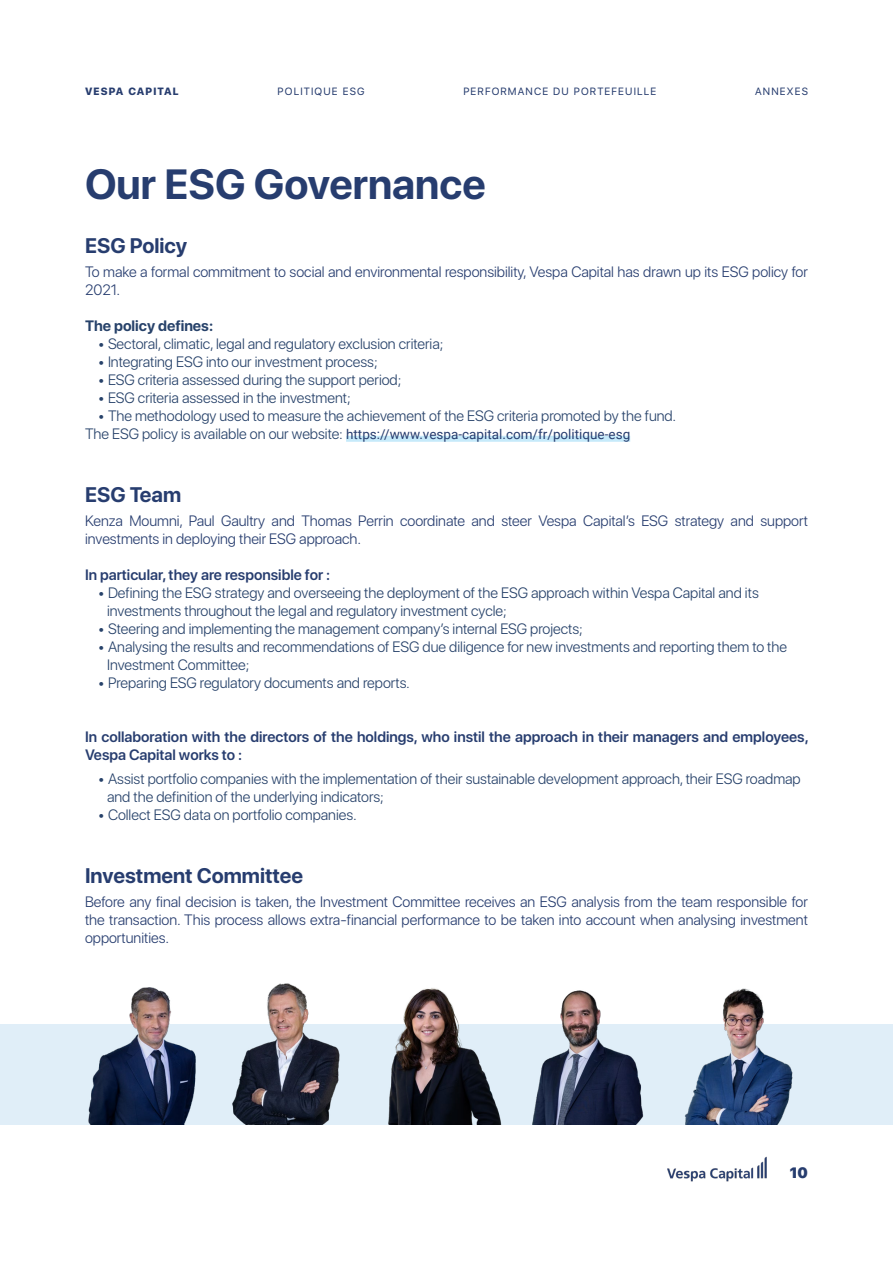
<style>
.page{position:relative;width:893px;height:1263px;background:#fff}
.page>*{position:absolute;margin:0;border:0;box-sizing:border-box;transform-origin:0 0}
.titre_C{font:700 42px "SF Pro Display";color:#273d6f}
.titre_C-2{font:700 21px "SF Pro Display";color:#273d6f}
.texte{font:300 15px "SF Pro Display";color:#27426a}
.texte-2{font:300 15px/18px "SF Pro Display";color:#273d6f}
.titre_D{font:600 15px/18px "SF Pro Display";color:#273d6f}
.texte-3{font:700 15px "SF Pro Display";color:#27426a}
.t1{font:900 15px "SF Pro Display";color:#273d6f}
.texte-4{font:13.5px "Roboto";color:#273d6f}
.titre_C-3{font:10.5px "SF Pro Display";letter-spacing:.11em;color:#273d6f}
.titre_C-4{font:800 10.5px "SF Pro Display";letter-spacing:.11em;color:#273d6f}
.s1{color:#fff}
.s2{font-family:"SF Pro Display";font-weight:300;font-size:15px;color:#27426a}
</style>
<div class="page">
<div style="left:0;top:1025px;width:893px;height:238px;background:#e0eef8"></div>
<div style="left:346px;top:436px;width:284px;height:6px;background:#c6eafa"></div>
<img style="left:361px;top:988px;width:144px;height:138px">
<img style="left:664px;top:988px;width:143px;height:138px">
<img style="left:513px;top:990px;width:143px;height:136px">
<img style="left:218px;top:983px;width:142px;height:143px">
<img style="left:76px;top:987px;width:142px;height:139px">
<div style="left:0;top:1126px;width:893px;height:137px;background:#fff"></div>
<img style="left:668px;top:1157px;width:99px;height:24px">
<p class="titre_C-4" style="left:85px;top:85px;width:95px">VESPA<span class="s1">.</span>CAPITAL</p>
<p class="titre_C-3" style="left:278px;top:83px;width:88px">POLITIQUE<span class="s1">.</span>ESG</p>
<p class="titre_C-3" style="left:463px;top:83px;width:194px">PERFORMANCE<span class="s1">.</span>DU<span class="s1">.</span>PORTEFEUILLE</p>
<p class="titre_C-3" style="left:755px;top:83px;width:54px">ANNEXES</p>
<p class="titre_C" style="left:85px;top:160px;width:402px">Our ESG Governance</p>
<p class="titre_C-2" style="left:85px;top:233px;width:104px">ESG Policy</p>
<p class="texte-2" style="left:85px;top:263px;width:724px">To make a formal commitment to social and environmental responsibility, Vespa Capital has drawn up its ESG policy for<br>2021.</p>
<p class="texte-3" style="left:85px;top:317px;width:130px">The policy defines:</p>
<p class="texte" style="left:98px;top:333px;width:347px">• Sectoral, climatic, legal and regulatory exclusion criteria;</p>
<p class="texte" style="left:98px;top:351px;width:281px">• Integrating ESG into our investment process;</p>
<p class="texte" style="left:98px;top:369px;width:305px">• ESG criteria assessed during the support period;</p>
<p class="texte" style="left:98px;top:387px;width:255px">• ESG criteria assessed in the investment;</p>
<p class="texte" style="left:98px;top:405px;width:580px">• The methodology used to measure the achievement of the ESG criteria promoted by the fund.</p>
<p class="texte-4" style="left:85px;top:424px;width:547px"><span class="s2">The ESG policy is available on our website:</span> https://www.vespa-capital.com/fr/politique-esg</p>
<p class="titre_C-2" style="left:85px;top:482px;width:98px">ESG Team</p>
<p class="texte-2" style="left:85px;top:512px;width:724px">Kenza Moumni, Paul Gaultry and Thomas Perrin coordinate and steer Vespa Capital’s ESG strategy and support investments in deploying their ESG approach.</p>
<p class="titre_D" style="left:85px;top:566px;width:247px">In particular, they are responsible for :</p>
<p class="texte" style="left:98px;top:582px;width:662px">• Defining the ESG strategy and overseeing the deployment of the ESG approach within Vespa Capital and its</p>
<p class="texte" style="left:107px;top:600px;width:401px">investments throughout the legal and regulatory investment cycle;</p>
<p class="texte" style="left:98px;top:618px;width:487px">• Steering and implementing the management company’s internal ESG projects;</p>
<p class="texte" style="left:98px;top:636px;width:691px">• Analysing the results and recommendations of ESG due diligence for new investments and reporting them to the</p>
<p class="texte" style="left:107px;top:654px;width:144px">Investment Committee;</p>
<p class="texte" style="left:98px;top:672px;width:314px">• Preparing ESG regulatory documents and reports.</p>
<p class="titre_D" style="left:85px;top:728px;width:725px">In collaboration with the directors of the holdings, who instil the approach in their managers and employees,<br>Vespa Capital works to :</p>
<p class="texte" style="left:98px;top:768px;width:704px">• Assist portfolio companies with the implementation of their sustainable development approach, their ESG roadmap</p>
<p class="texte" style="left:107px;top:786px;width:279px">and the definition of the underlying indicators;</p>
<p class="texte" style="left:98px;top:804px;width:260px">• Collect ESG data on portfolio companies.</p>
<p class="titre_C-2" style="left:85px;top:863px;width:220px">Investment Committee</p>
<p class="texte-2" style="left:85px;top:893px;width:724px;text-align:justify">Before any final decision is taken, the Investment Committee receives an ESG analysis from the team responsible for the transaction. This process allows extra-financial performance to be taken into account when analysing investment opportunities.</p>
<p class="t1" style="left:790px;top:1164px;width:20px">10</p>
</div>
